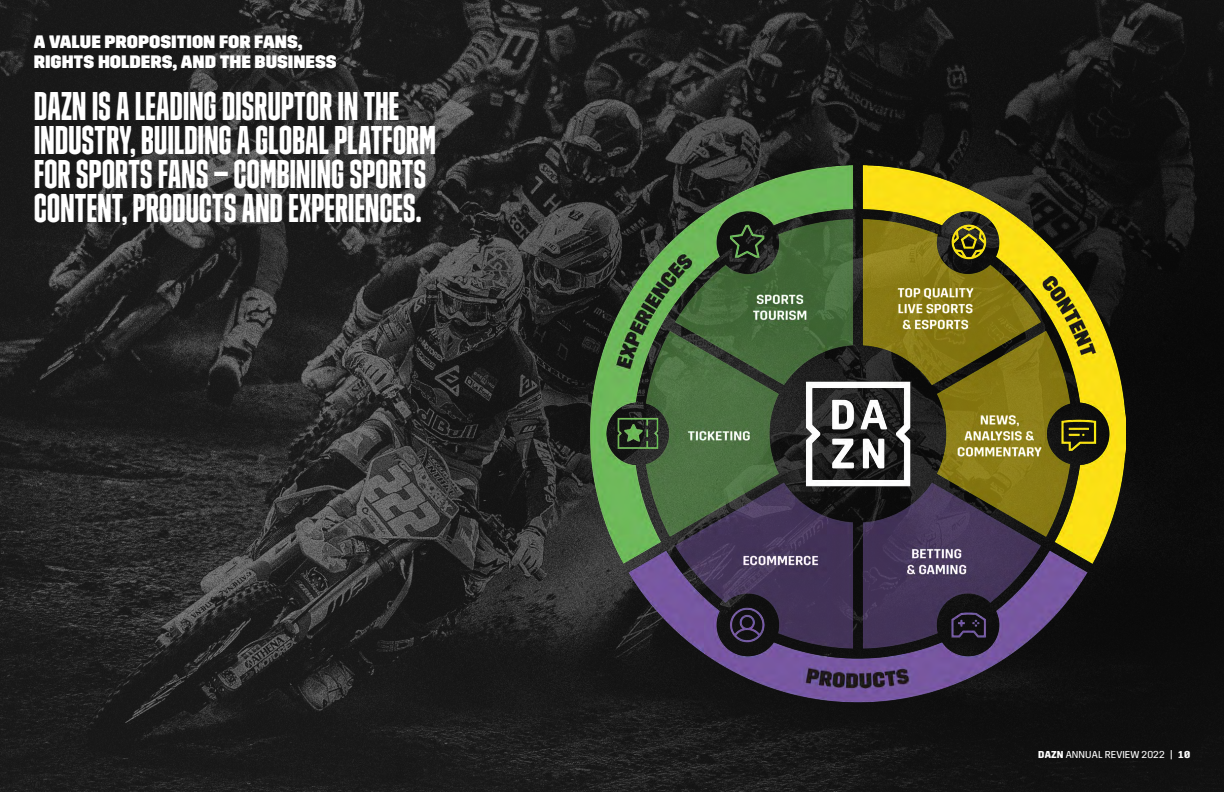
<style>
.page{position:relative;width:1224px;height:792px;background:#fff}
.page>*{position:absolute;margin:0;border:0;box-sizing:border-box;transform-origin:0 0}
.t1{font:40px/34px "DAZN Trim Condensed Text";letter-spacing:-.005em;color:#fff}
.t2{font:800 18px/20px "DAZN Trim";letter-spacing:-.005em;color:#fff}
.t3{font:10px "DAZN Trim";letter-spacing:.01em;color:#fff}
.s1{font-weight:700}
.s2{font-family:"Trim Mono";font-weight:700}
</style>
<div class="page">
<img style="left:0;top:0;width:396px;height:792px">
<img style="left:396px;top:0;width:828px;height:792px">
<img style="left:581px;top:166px;width:545px;height:538px">
<p class="t2" style="left:34px;top:31px;width:304px">A VALUE PROPOSITION FOR FANS,<br>RIGHTS HOLDERS, AND THE BUSINESS</p>
<p class="t1" style="left:34px;top:89px;width:404px">DAZN IS A LEADING DISRUPTOR IN THE INDUSTRY, BUILDING A GLOBAL PLATFORM FOR SPORTS FANS – COMBINING SPORTS CONTENT, PRODUCTS AND EXPERIENCES.</p>
<p class="t3" style="left:1038px;top:746px;width:153px"><span class="s1">DAZN</span> ANNUAL REVIEW 2022 | <span class="s2">10</span></p>
</div>
